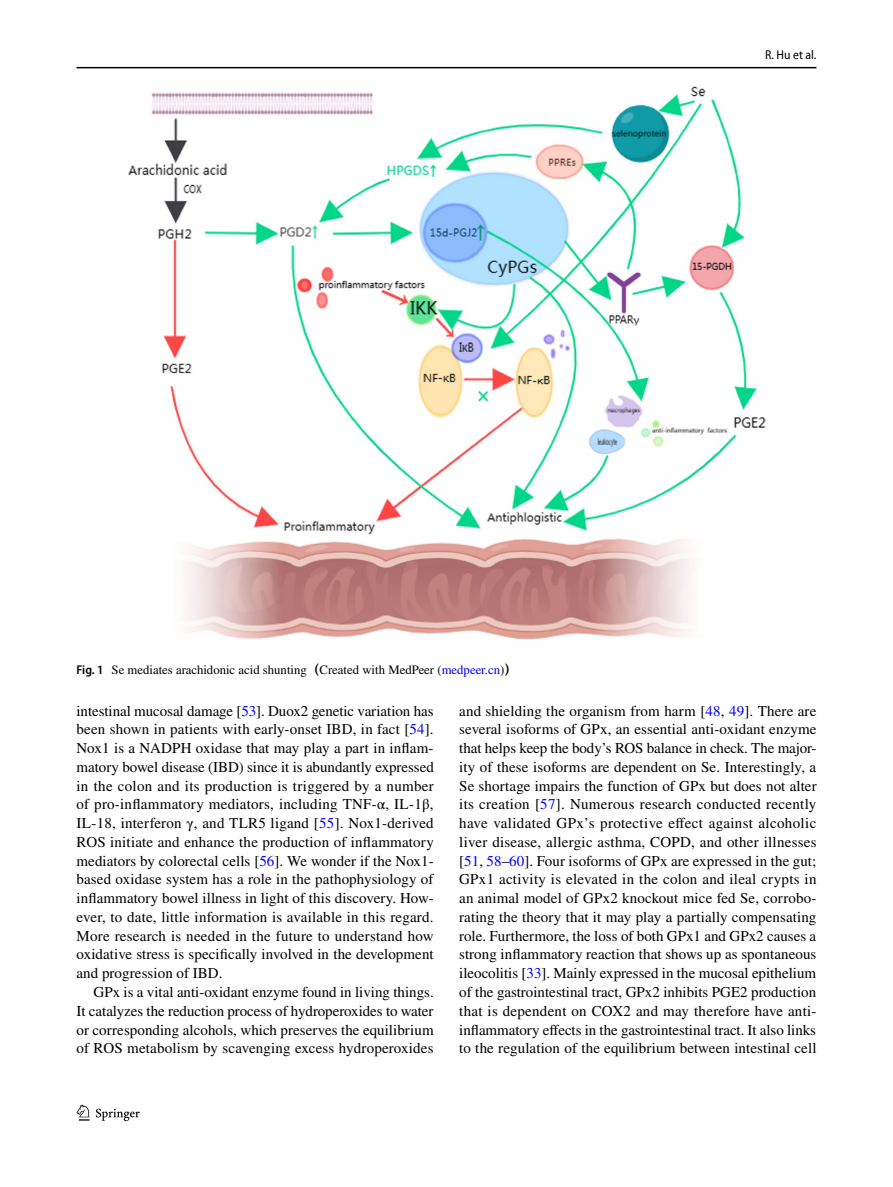
<style>
.page{position:relative;width:893px;height:1187px;background:#fff}
.page>*{position:absolute;margin:0;border:0;box-sizing:border-box;transform-origin:0 0}
.t1{font:15px/18.8px "STIX";letter-spacing:.005em;color:#000;text-align:justify}
.t2{font:12.75px "STIX";color:#000}
.t3{font:semi-condensed 12.75px "Myriad Pro";color:#000}
.s1{font-family:"Myriad Pro";font-weight:600;font-stretch:semi-condensed}
.s2{font-family:"Code 2000"}
.s3{color:#00f}
</style>
<div class="page">
<hr style="left:77px;top:67px;width:739px;height:1px;background:#000">
<svg style="left:77px;top:1104px;width:12px;height:16px"></svg>
<svg style="left:96px;top:1108px;width:44px;height:12px"></svg>
<img style="left:128px;top:87px;width:637px;height:553px">
<p class="t2" style="left:77px;top:661px;width:442px"><span class="s1">Fig. 1</span> Se mediates arachidonic acid shunting<span class="s2">（</span>Created with MedPeer (<span class="s3">medpeer.cn</span>)<span class="s2">）</span></p>
<p class="t3" style="left:765px;top:48px;width:53px">R. Hu et al.</p>
<p class="t1" style="left:77px;top:702px;width:359px">intestinal mucosal damage [<span class="s3">53</span>]. Duox2 genetic variation has been shown in patients with early-onset IBD, in fact [<span class="s3">54</span>].<br>Nox1 is a NADPH oxidase that may play a part in inflam&shy;matory bowel disease (IBD) since it is abundantly expressed in the colon and its production is triggered by a number of pro-inflammatory mediators, including TNF-α, IL-1β, IL-18, interferon γ, and TLR5 ligand [<span class="s3">55</span>]. Nox1-derived ROS initiate and enhance the production of inflammatory mediators by colorectal cells [<span class="s3">56</span>]. We wonder if the Nox1- based oxidase system has a role in the pathophysiology of inflammatory bowel illness in light of this discovery. How&shy;ever, to date, little information is available in this regard.<br>More research is needed in the future to understand how oxidative stress is specifically involved in the development and progression of IBD.</p>
<p class="t1" style="left:77px;top:983px;width:359px;text-indent:17px">GPx is a vital anti-oxidant enzyme found in living things.<br>It catalyzes the reduction process of hydroperoxides to water or corresponding alcohols, which preserves the equilibrium of ROS metabolism by scavenging excess hydroperoxides</p>
<p class="t1" style="left:459px;top:702px;width:359px">and shielding the organism from harm [<span class="s3">48</span>, <span class="s3">49</span>]. There are several isoforms of GPx, an essential anti-oxidant enzyme that helps keep the body’s ROS balance in check. The major&shy;ity of these isoforms are dependent on Se. Interestingly, a Se shortage impairs the function of GPx but does not alter its creation [<span class="s3">57</span>]. Numerous research conducted recently have validated GPx’s protective effect against alcoholic liver disease, allergic asthma, COPD, and other illnesses [<span class="s3">51</span>, <span class="s3">58</span>–<span class="s3">60</span>]. Four isoforms of GPx are expressed in the gut; GPx1 activity is elevated in the colon and ileal crypts in an animal model of GPx2 knockout mice fed Se, corrobo&shy;rating the theory that it may play a partially compensating role. Furthermore, the loss of both GPx1 and GPx2 causes a strong inflammatory reaction that shows up as spontaneous ileocolitis [<span class="s3">33</span>]. Mainly expressed in the mucosal epithelium of the gastrointestinal tract, GPx2 inhibits PGE2 production that is dependent on COX2 and may therefore have anti&shy;inflammatory effects in the gastrointestinal tract. It also links to the regulation of the equilibrium between intestinal cell</p>
</div>
